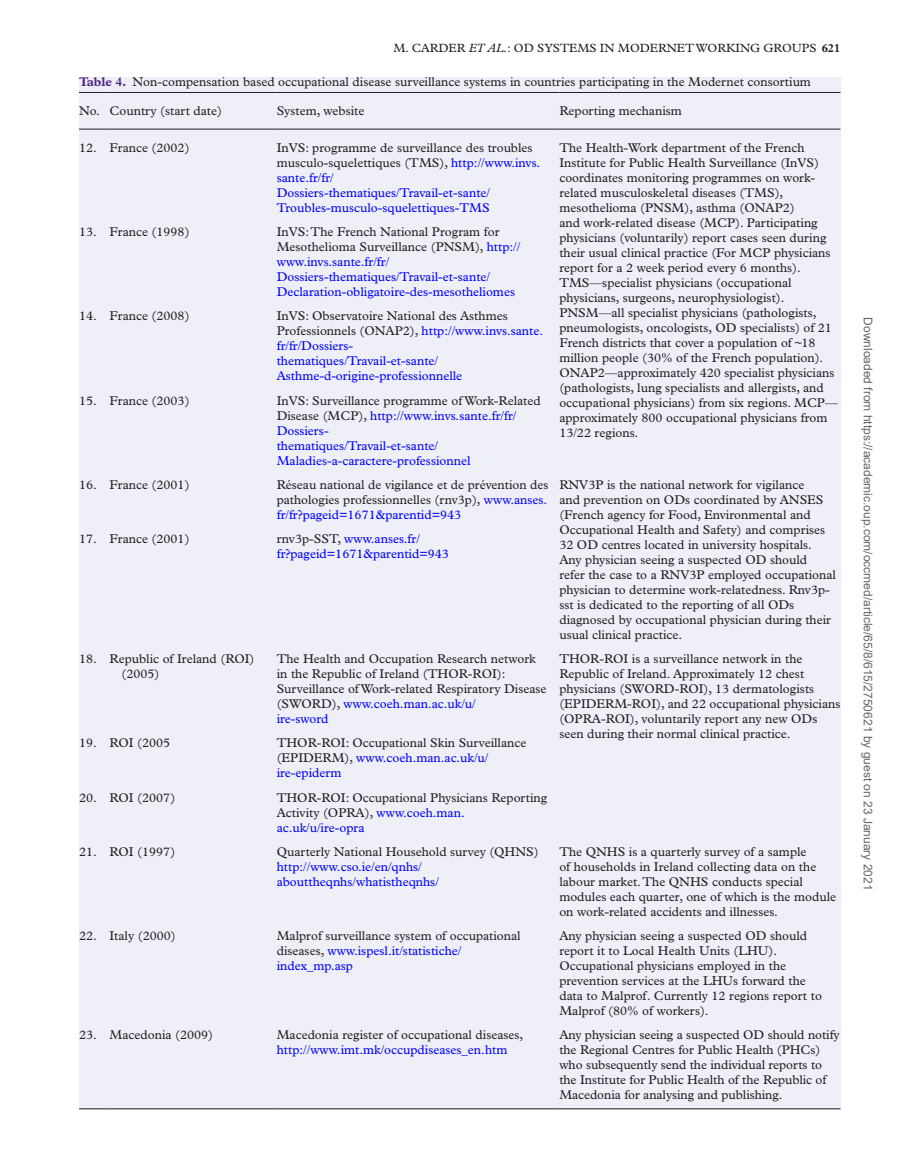
<style>
.page{position:relative;width:897px;height:1165px;background:#fff}
.page>*{position:absolute;margin:0;border:0;box-sizing:border-box;transform-origin:0 0}
.t1{font:12.75px/15px "Plantin Std";color:#231f20}
.t2{font:12.75px/15px "Plantin Std";color:#00f}
.t3{font:12px "Arial";color:#666}
.t4{font:12px "Plantin Std";color:#231f20}
.s1{font-style:italic}
.s2{font-weight:700}
.s3{font-weight:700;color:#542989}
.s4{color:#231f20}
.s5{color:#00f}
</style>
<div class="page">
<div style="left:79px;top:77px;width:761px;height:1032px;background:#eeeff7"></div>
<hr style="left:79px;top:92px;width:30px;height:1px;background:#231f20">
<hr style="left:79px;top:129px;width:30px;height:1px;background:#231f20">
<hr style="left:109px;top:92px;width:168px;height:1px;background:#231f20">
<hr style="left:109px;top:129px;width:168px;height:1px;background:#231f20">
<hr style="left:277px;top:92px;width:282px;height:1px;background:#231f20">
<hr style="left:277px;top:129px;width:282px;height:1px;background:#231f20">
<hr style="left:559px;top:92px;width:281px;height:1px;background:#231f20">
<hr style="left:559px;top:129px;width:281px;height:1px;background:#231f20">
<hr style="left:79px;top:1108px;width:30px;height:1px;background:#231f20">
<hr style="left:109px;top:1108px;width:168px;height:1px;background:#231f20">
<hr style="left:277px;top:1108px;width:282px;height:1px;background:#231f20">
<hr style="left:559px;top:1108px;width:281px;height:1px;background:#231f20">
<p class="t4" style="left:393px;top:41px;width:448px">M. CARDER <span class="s1">ET AL.</span>: OD SYSTEMS IN MODERNET WORKING GROUPS <span class="s2">621</span></p>
<p class="t1" style="left:79px;top:74px;width:733px"><span class="s3">Table 4.</span> Non-compensation based occupational disease surveillance systems in countries participating in the Modernet consortium</p>
<p class="t1" style="left:79px;top:103px;width:144px">No. Country (start date)</p>
<p class="t1" style="left:277px;top:103px;width:89px">System, website</p>
<p class="t1" style="left:559px;top:103px;width:124px">Reporting mechanism</p>
<p class="t1" style="left:79px;top:140px;width:112px">12. France (2002)</p>
<p class="t2" style="left:277px;top:140px;width:265px"><span class="s4">InVS: programme de surveillance des troubles musculo-squelettiques (TMS),</span> http://www.invs. sante.fr/fr/ Dossiers-thematiques/Travail-et-sante/ Troubles-musculo-squelettiques-TMS</p>
<p class="t1" style="left:559px;top:140px;width:280px">The Health-Work department of the French Institute for Public Health Surveillance (InVS) coordinates monitoring programmes on work&shy;related musculoskeletal diseases (TMS), mesothelioma (PNSM), asthma (ONAP2)<br>and work-related disease (MCP). Participating physicians (voluntarily) report cases seen during their usual clinical practice (For MCP physicians report for a 2 week period every 6 months).<br>TMS—specialist physicians (occupational physicians, surgeons, neurophysiologist).<br>PNSM—all specialist physicians (pathologists, pneumologists, oncologists, OD specialists) of 21<br>French districts that cover a population of ~18 million people (30% of the French population).<br>ONAP2—approximately 420 specialist physicians (pathologists, lung specialists and allergists, and occupational physicians) from six regions. MCP— approximately 800 occupational physicians from 13/22 regions.</p>
<p class="t1" style="left:79px;top:224px;width:112px">13. France (1998)</p>
<p class="t2" style="left:277px;top:224px;width:245px"><span class="s4">InVS: The French National Program for Mesothelioma Surveillance (PNSM),</span> http:// www.invs.sante.fr/fr/ Dossiers-thematiques/Travail-et-sante/ Declaration-obligatoire-des-mesotheliomes</p>
<p class="t1" style="left:79px;top:308px;width:112px">14. France (2008)</p>
<p class="t2" style="left:277px;top:308px;width:268px"><span class="s4">InVS: Observatoire National des Asthmes Professionnels (ONAP2),</span> http://www.invs.sante. fr/fr/Dossiers-<br>thematiques/Travail-et-sante/ Asthme-d-origine-professionnelle</p>
<p class="t1" style="left:79px;top:393px;width:112px">15. France (2003)</p>
<p class="t2" style="left:277px;top:393px;width:265px"><span class="s4">InVS: Surveillance programme of Work-Related Disease (MCP),</span> http://www.invs.sante.fr/fr/ Dossiers-<br>thematiques/Travail-et-sante/ Maladies-a-caractere-professionnel</p>
<p class="t1" style="left:79px;top:477px;width:112px">16. France (2001)</p>
<p class="t1" style="left:277px;top:477px;width:273px">Réseau national de vigilance et de prévention des pathologies professionnelles (rnv3p), <span class="s5">www.anses. fr/fr?pageid=1671&amp;parentid=943</span></p>
<p class="t1" style="left:559px;top:477px;width:278px">RNV3P is the national network for vigilance<br>and prevention on ODs coordinated by ANSES (French agency for Food, Environmental and Occupational Health and Safety) and comprises 32 OD centres located in university hospitals.<br>Any physician seeing a suspected OD should<br>refer the case to a RNV3P employed occupational physician to determine work-relatedness. Rnv3p&shy;sst is dedicated to the reporting of all ODs diagnosed by occupational physician during their usual clinical practice.</p>
<p class="t1" style="left:79px;top:531px;width:112px">17. France (2001)</p>
<p class="t2" style="left:277px;top:531px;width:174px"><span class="s4">rnv3p-SST,</span> www.anses.fr/ fr?pageid=1671&amp;parentid=943</p>
<p class="t1" style="left:121px;top:651px;width:134px;text-indent:-42px">18. Republic of Ireland (ROI) (2005)</p>
<p class="t1" style="left:277px;top:651px;width:271px">The Health and Occupation Research network in the Republic of Ireland (THOR-ROI):<br>Surveillance of Work-related Respiratory Disease (SWORD), <span class="s5">www.coeh.man.ac.uk/u/<br>ire-sword</span></p>
<p class="t1" style="left:559px;top:651px;width:282px">THOR-ROI is a surveillance network in the Republic of Ireland. Approximately 12 chest physicians (SWORD-ROI), 13 dermatologists (EPIDERM-ROI), and 22 occupational physicians (OPRA-ROI), voluntarily report any new ODs seen during their normal clinical practice.</p>
<p class="t1" style="left:79px;top:735px;width:93px">19. ROI (2005</p>
<p class="t1" style="left:277px;top:735px;width:251px">THOR-ROI: Occupational Skin Surveillance (EPIDERM), <span class="s5">www.coeh.man.ac.uk/u/ ire-epiderm</span></p>
<p class="t1" style="left:79px;top:789px;width:98px">20. ROI (2007)</p>
<p class="t1" style="left:277px;top:789px;width:272px">THOR-ROI: Occupational Physicians Reporting<br>Activity (OPRA), <span class="s5">www.coeh.man. ac.uk/u/ire-opra</span></p>
<p class="t1" style="left:79px;top:844px;width:98px">21. ROI (1997)</p>
<p class="t1" style="left:277px;top:844px;width:263px">Quarterly National Household survey (QHNS)</p>
<p class="t2" style="left:277px;top:859px;width:164px">http://www.cso.ie/en/qnhs/ abouttheqnhs/whatistheqnhs/</p>
<p class="t1" style="left:559px;top:844px;width:278px">The QNHS is a quarterly survey of a sample<br>of households in Ireland collecting data on the labour market. The QNHS conducts special modules each quarter, one of which is the module on work-related accidents and illnesses.</p>
<p class="t1" style="left:79px;top:928px;width:98px">22. Italy (2000)</p>
<p class="t1" style="left:277px;top:928px;width:245px">Malprof surveillance system of occupational diseases, <span class="s5">www.ispesl.it/statistiche/ index_mp.asp</span></p>
<p class="t1" style="left:559px;top:928px;width:264px">Any physician seeing a suspected OD should report it to Local Health Units (LHU).<br>Occupational physicians employed in the prevention services at the LHUs forward the data to Malprof. Currently 12 regions report to Malprof (80% of workers).</p>
<p class="t1" style="left:79px;top:1027px;width:136px">23. Macedonia (2009)</p>
<p class="t1" style="left:277px;top:1027px;width:248px">Macedonia register of occupational diseases,</p>
<p class="t2" style="left:277px;top:1042px;width:232px">http://www.imt.mk/occupdiseases_en.htm</p>
<p class="t1" style="left:559px;top:1027px;width:282px">Any physician seeing a suspected OD should notify the Regional Centres for Public Health (PHCs) who subsequently send the individual reports to the Institute for Public Health of the Republic of Macedonia for analysing and publishing.</p>
<p class="t3" style="left:872px;top:317px;width:574px;rotate:90deg">Downloaded from https://academic.oup.com/occmed/article/65/8/615/2750621 by guest on 23 January 2021</p>
</div>
